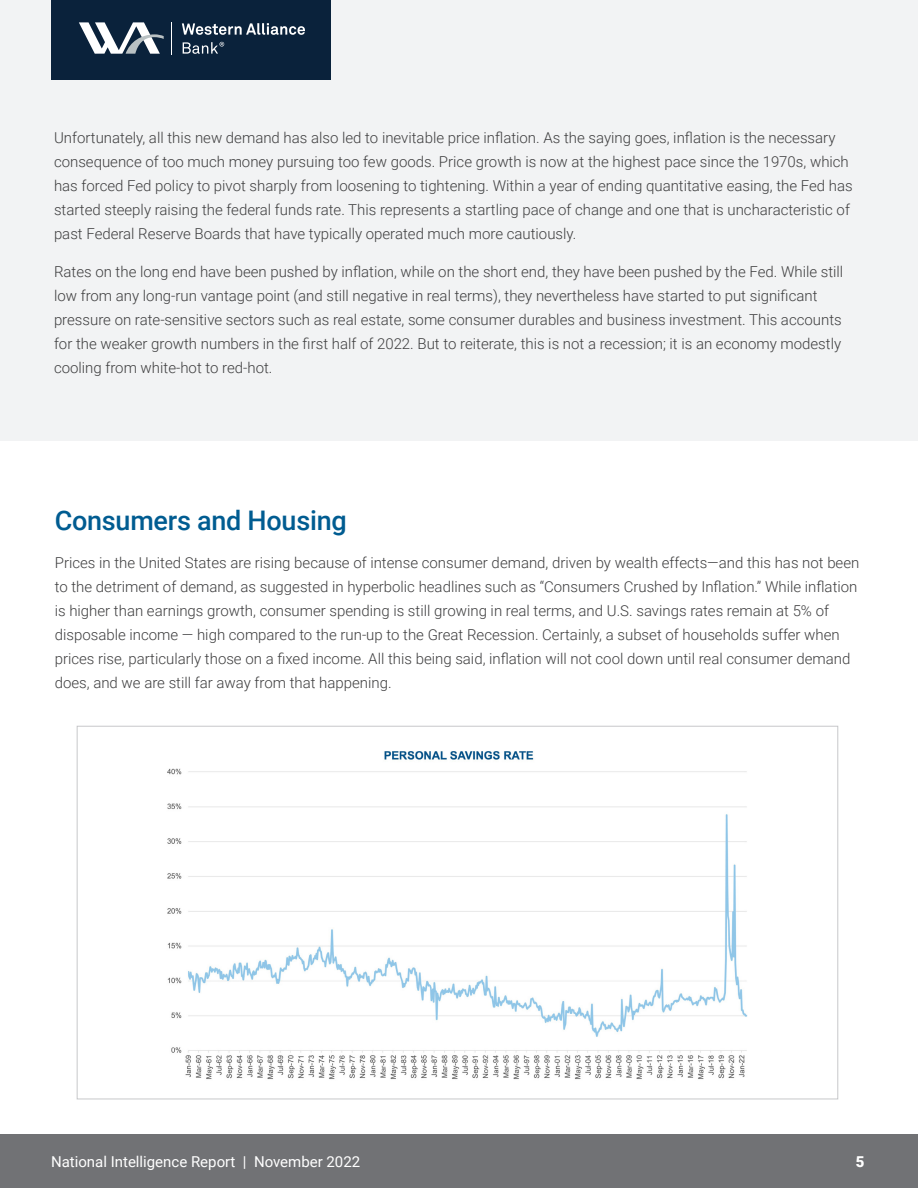
<style>
.page{position:relative;width:918px;height:1188px;background:#fff}
.page>*{position:absolute;margin:0;border:0;box-sizing:border-box;transform-origin:0 0}
.t1{font:500 27px "Roboto";letter-spacing:-.01em;color:#005c91}
.t2{font:300 15px/24px "Roboto";color:#3e3e3f}
.t3{font:15px "Roboto";color:#fff}
.t4{font:900 15px "Roboto";color:#fff}
</style>
<div class="page">
<div style="left:0;top:0;width:918px;height:441px;background:#f2f3f4"></div>
<div style="left:0;top:1134px;width:918px;height:54px;background:#717275"></div>
<div style="left:51px;top:0;width:280px;height:80px;background:#0a223b"></div>
<svg style="left:182px;top:23px;width:123px;height:12px"></svg>
<svg style="left:79px;top:22px;width:85px;height:32px"></svg>
<svg style="left:183px;top:42px;width:41px;height:12px"></svg>
<hr style="left:171px;top:22px;width:1px;height:32px;background:#fff">
<img style="left:167px;top:751px;width:581px;height:328px">
<p class="t2" style="left:54px;top:125px;width:800px">Unfortunately, all this new demand has also led to inevitable price inflation. As the saying goes, inflation is the necessary consequence of too much money pursuing too few goods. Price growth is now at the highest pace since the 1970s, which has forced Fed policy to pivot sharply from loosening to tightening. Within a year of ending quantitative easing, the Fed has started steeply raising the federal funds rate. This represents a startling pace of change and one that is uncharacteristic of past Federal Reserve Boards that have typically operated much more cautiously.</p>
<p class="t2" style="left:54px;top:259px;width:791px">Rates on the long end have been pushed by inflation, while on the short end, they have been pushed by the Fed. While still low from any long-run vantage point (and still negative in real terms), they nevertheless have started to put significant pressure on rate-sensitive sectors such as real estate, some consumer durables and business investment. This accounts for the weaker growth numbers in the first half of 2022. But to reiterate, this is not a recession; it is an economy modestly cooling from white-hot to red-hot.</p>
<p class="t1" style="left:55px;top:502px;width:293px">Consumers and Housing</p>
<p class="t2" style="left:55px;top:550px;width:806px">Prices in the United States are rising because of intense consumer demand, driven by wealth effects—and this has not been to the detriment of demand, as suggested in hyperbolic headlines such as “Consumers Crushed by Inflation.” While inflation is higher than earnings growth, consumer spending is still growing in real terms, and U.S. savings rates remain at 5% of disposable income — high compared to the run-up to the Great Recession. Certainly, a subset of households suffer when prices rise, particularly those on a fixed income. All this being said, inflation will not cool down until real consumer demand does, and we are still far away from that happening.</p>
<p class="t3" style="left:51px;top:1151px;width:311px">National Intelligence Report | November 2022</p>
<p class="t4" style="left:856px;top:1151px;width:10px">5</p>
</div>
